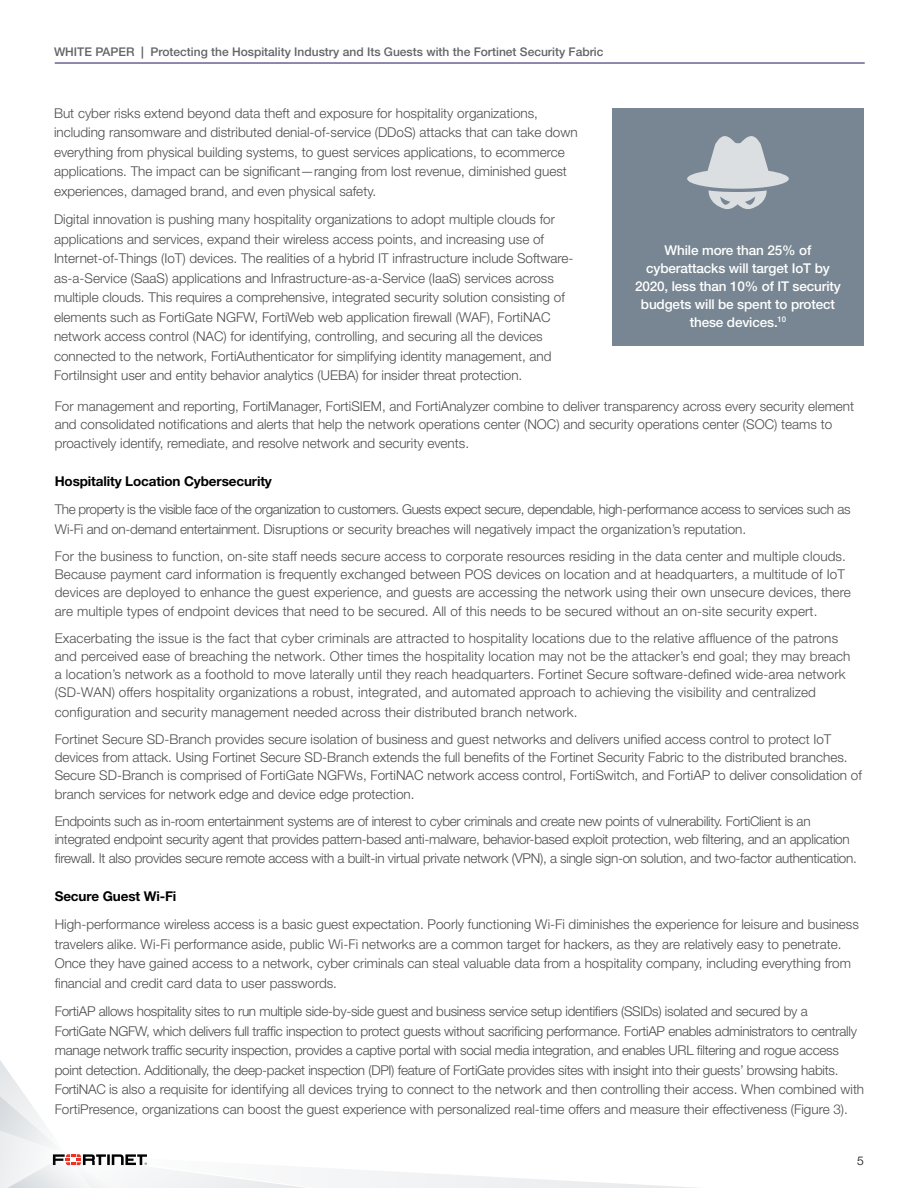
<style>
.page{position:relative;width:918px;height:1188px;background:#fff}
.page>*{position:absolute;margin:0;border:0;box-sizing:border-box;transform-origin:0 0}
.Body_Copy{font:300 13.5px/19.5px "Helvetica Neue LT Pro";color:#4d4d4f}
.Body_Copy-2{font:300 13.5px/19.5px "Helvetica Neue LT Pro";letter-spacing:-.02em;color:#4d4d4f}
.Sidebar-call_out{font:500 13.5px/18px "Helvetica Neue LT Pro";letter-spacing:-.01em;color:#fff;text-align:center}
.Body_Copy-3{font:700 13.5px "Helvetica Neue LT Pro";letter-spacing:-.01em;color:#000}
.t1{font:500 12px "Helvetica Neue LT Pro";color:#636466}
.t2{font:300 12px "Helvetica Neue LT Pro";color:#000}
.s1{font-weight:700}
</style>
<div class="page">
<hr style="left:55px;top:63px;width:810px;height:1px;background:#23145f">
<svg style="left:0;top:1060px;width:697px;height:128px"></svg>
<div style="left:612px;top:108px;width:252px;height:238px;background:#778692"></div>
<svg style="left:687px;top:136px;width:102px;height:73px"></svg>
<p class="t1" style="left:54px;top:44px;width:551px">WHITE PAPER <span class="s1">|</span> Protecting the Hospitality Industry and Its Guests with the Fortinet Security Fabric</p>
<p class="Body_Copy" style="left:54px;top:103px;width:525px">But cyber risks extend beyond data theft and exposure for hospitality organizations, including ransomware and distributed denial-of-service (DDoS) attacks that can take down everything from physical building systems, to guest services applications, to ecommerce applications. The impact can be significant—ranging from lost revenue, diminished guest experiences, damaged brand, and even physical safety.</p>
<p class="Body_Copy" style="left:54px;top:209px;width:521px">Digital innovation is pushing many hospitality organizations to adopt multiple clouds for applications and services, expand their wireless access points, and increasing use of Internet-of-Things (IoT) devices. The realities of a hybrid IT infrastructure include Software&shy;as-a-Service (SaaS) applications and Infrastructure-as-a-Service (IaaS) services across multiple clouds. This requires a comprehensive, integrated security solution consisting of elements such as FortiGate NGFW, FortiWeb web application firewall (WAF), FortiNAC network access control (NAC) for identifying, controlling, and securing all the devices connected to the network, FortiAuthenticator for simplifying identity management, and FortiInsight user and entity behavior analytics (UEBA) for insider threat protection.</p>
<p class="Sidebar-call_out" style="left:635px;top:241px;width:207px">While more than 25% of cyberattacks will target IoT by<br>2020, less than 10% of IT security budgets will be spent to protect these devices.<sup>10</sup></p>
<p class="Body_Copy" style="left:55px;top:397px;width:801px;line-height:18px">For management and reporting, FortiManager, FortiSIEM, and FortiAnalyzer combine to deliver transparency across every security element and consolidated notifications and alerts that help the network operations center (NOC) and security operations center (SOC) teams to</p>
<p class="Body_Copy" style="left:55px;top:434px;width:416px">proactively identify, remediate, and resolve network and security events.</p>
<p class="Body_Copy-3" style="left:55px;top:473px;width:219px">Hospitality Location Cybersecurity</p>
<p class="Body_Copy-2" style="left:55px;top:499px;width:797px">The property is the visible face of the organization to customers. Guests expect secure, dependable, high-performance access to services such as<br>Wi-Fi and on-demand entertainment. Disruptions or security breaches will negatively impact the organization’s reputation.</p>
<p class="Body_Copy" style="left:55px;top:547px;width:798px;line-height:18px">For the business to function, on-site staff needs secure access to corporate resources residing in the data center and multiple clouds.<br>Because payment card information is frequently exchanged between POS devices on location and at headquarters, a multitude of IoT devices are deployed to enhance the guest experience, and guests are accessing the network using their own unsecure devices, there</p>
<p class="Body_Copy" style="left:55px;top:601px;width:764px">are multiple types of endpoint devices that need to be secured. All of this needs to be secured without an on-site security expert.</p>
<p class="Body_Copy" style="left:55px;top:629px;width:797px;line-height:18px">Exacerbating the issue is the fact that cyber criminals are attracted to hospitality locations due to the relative affluence of the patrons and perceived ease of breaching the network. Other times the hospitality location may not be the attacker’s end goal; they may breach a location’s network as a foothold to move laterally until they reach headquarters. Fortinet Secure software-defined wide-area network (SD-WAN) offers hospitality organizations a robust, integrated, and automated approach to achieving the visibility and centralized</p>
<p class="Body_Copy" style="left:55px;top:702px;width:524px">configuration and security management needed across their distributed branch network.</p>
<p class="Body_Copy" style="left:55px;top:729px;width:809px;line-height:18px">Fortinet Secure SD-Branch provides secure isolation of business and guest networks and delivers unified access control to protect IoT devices from attack. Using Fortinet Secure SD-Branch extends the full benefits of the Fortinet Security Fabric to the distributed branches.<br>Secure SD-Branch is comprised of FortiGate NGFWs, FortiNAC network access control, FortiSwitch, and FortiAP to deliver consolidation of</p>
<p class="Body_Copy" style="left:55px;top:784px;width:361px">branch services for network edge and device edge protection.</p>
<p class="Body_Copy-2" style="left:55px;top:812px;width:797px;line-height:18px">Endpoints such as in-room entertainment systems are of interest to cyber criminals and create new points of vulnerability. FortiClient is an integrated endpoint security agent that provides pattern-based anti-malware, behavior-based exploit protection, web filtering, and an application</p>
<p class="Body_Copy-2" style="left:55px;top:849px;width:804px">firewall. It also provides secure remote access with a built-in virtual private network (VPN), a single sign-on solution, and two-factor authentication.</p>
<p class="Body_Copy-3" style="left:55px;top:888px;width:123px">Secure Guest Wi-Fi</p>
<p class="Body_Copy" style="left:55px;top:915px;width:806px">High-performance wireless access is a basic guest expectation. Poorly functioning Wi-Fi diminishes the experience for leisure and business travelers alike. Wi-Fi performance aside, public Wi-Fi networks are a common target for hackers, as they are relatively easy to penetrate.<br>Once they have gained access to a network, cyber criminals can steal valuable data from a hospitality company, including everything from financial and credit card data to user passwords.</p>
<p class="Body_Copy-2" style="left:55px;top:1001px;width:811px">FortiAP allows hospitality sites to run multiple side-by-side guest and business service setup identifiers (SSIDs) isolated and secured by a<br>FortiGate NGFW, which delivers full traffic inspection to protect guests without sacrificing performance. FortiAP enables administrators to centrally manage network traffic security inspection, provides a captive portal with social media integration, and enables URL filtering and rogue access point detection. Additionally, the deep-packet inspection (DPI) feature of FortiGate provides sites with insight into their guests’ browsing habits.<br>FortiNAC is also a requisite for identifying all devices trying to connect to the network and then controlling their access. When combined with FortiPresence, organizations can boost the guest experience with personalized real-time offers and measure their effectiveness (Figure 3).</p>
<p class="t2" style="left:857px;top:1154px;width:8px">5</p>
</div>
